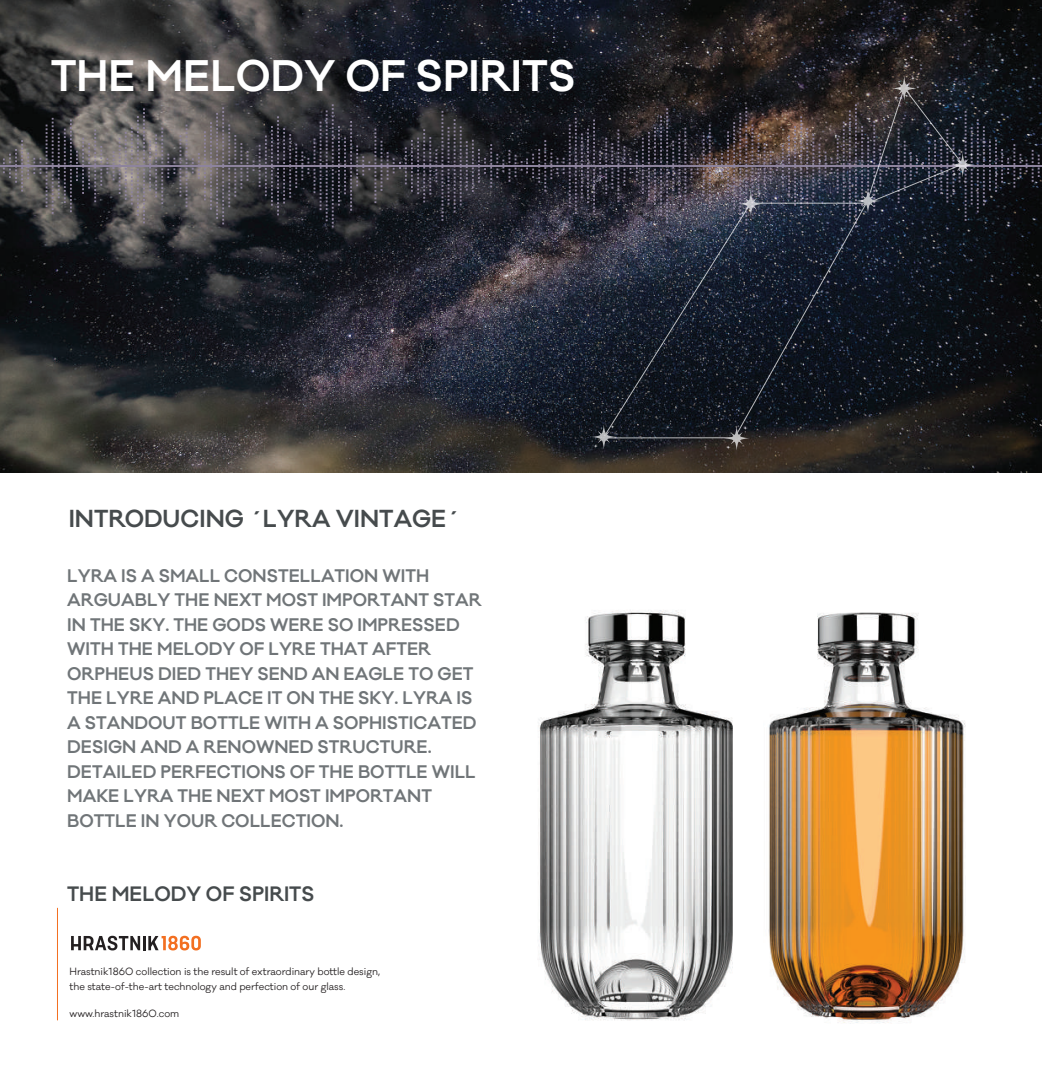
<style>
.page{position:relative;width:1042px;height:1092px;background:#fff}
.page>*{position:absolute;margin:0;border:0;box-sizing:border-box;transform-origin:0 0}
.t1{font:600 40.25px "Galano Classic";color:#fff}
.t2{font:600 22.4px "Galano Classic";color:#464b4d}
.t3{font:600 19.07px "Galano Classic";color:#464b4d}
.t4{font:600 16.62px/24.5px "Galano Classic";color:#707578}
.t5{font:9.62px/14.9px "Galano Classic";color:#231f20}
</style>
<div class="page">
<img style="left:538px;top:610px;width:195px;height:411px">
<img style="left:0;top:0;width:1042px;height:472px">
<hr style="left:57px;top:908px;width:1px;height:111px;background:#f36f21">
<hr style="left:143px;top:935px;width:3px;height:15px;background:#231f20">
<svg style="left:148px;top:935px;width:53px;height:15px"></svg>
<svg style="left:71px;top:935px;width:69px;height:15px"></svg>
<img style="left:768px;top:612px;width:198px;height:412px">
<hr style="left:0;top:165px;width:531px;height:1px;background:#8d839d">
<hr style="left:517px;top:165px;width:525px;height:1px;background:#8d839d">
<svg style="left:868px;top:227px;width:96px;height:209px"></svg>
<svg style="left:604px;top:227px;width:264px;height:212px"></svg>
<svg style="left:591px;top:424px;width:25px;height:25px"></svg>
<svg style="left:724px;top:426px;width:25px;height:24px"></svg>
<svg style="left:3px;top:76px;width:1036px;height:151px"></svg>
<h1 class="t1" style="left:51px;top:49px;width:526px">THE MELODY OF SPIRITS</h1>
<h2 class="t2" style="left:69px;top:503px;width:393px">INTRODUCING ´LYRA VINTAGE´</h2>
<p class="t4" style="left:67px;top:563px;width:416px">LYRA IS A SMALL CONSTELLATION WITH ARGUABLY THE NEXT MOST IMPORTANT STAR IN THE SKY. THE GODS WERE SO IMPRESSED WITH THE MELODY OF LYRE THAT AFTER ORPHEUS DIED THEY SEND AN EAGLE TO GET THE LYRE AND PLACE IT ON THE SKY. LYRA IS A STANDOUT BOTTLE WITH A SOPHISTICATED DESIGN AND A RENOWNED STRUCTURE.<br>DETAILED PERFECTIONS OF THE BOTTLE WILL MAKE LYRA THE NEXT MOST IMPORTANT BOTTLE IN YOUR COLLECTION.</p>
<p class="t3" style="left:67px;top:881px;width:249px">THE MELODY OF SPIRITS</p>
<p class="t5" style="left:69px;top:964px;width:312px">Hrastnik1860 collection is the result of extraordinary bottle design, the state-of-the-art technology and perfection of our glass.</p>
<p class="t5" style="left:69px;top:1006px;width:111px">www.hrastnik1860.com</p>
</div>
